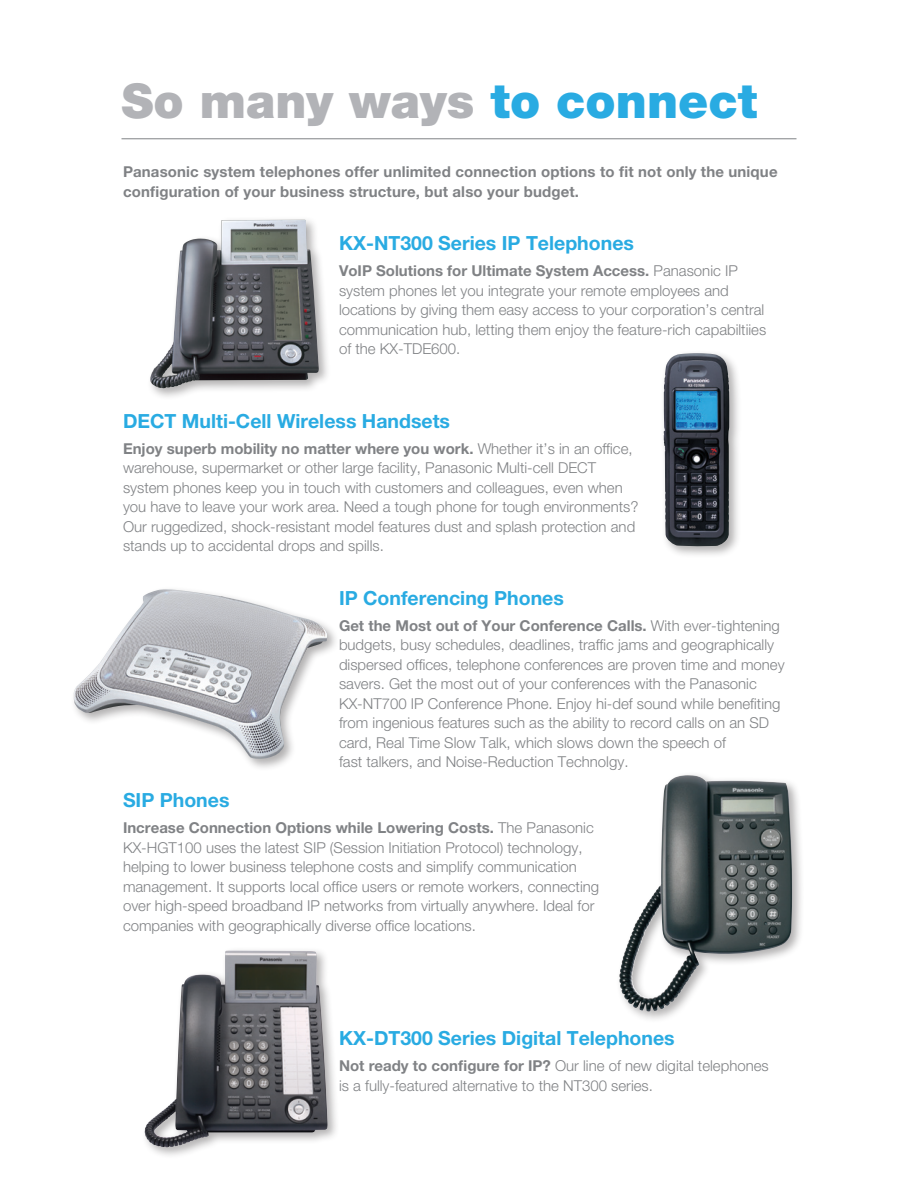
<style>
.page{position:relative;width:918px;height:1188px;background:#fff}
.page>*{position:absolute;margin:0;border:0;box-sizing:border-box;transform-origin:0 0}
.t1{font:900 48px "Helvetica Neue";color:#b2b3b7}
.t2{font:700 19.5px "Helvetica Neue";color:#29abe2}
.t3{font:300 15px/19.5px "Helvetica Neue";color:#808285}
.t4{font:700 15px/19.5px "Helvetica Neue";letter-spacing:.01em;color:#808285}
.s1{color:#29abe2}
.s2{font-weight:700}
</style>
<div class="page">
<hr style="left:122px;top:138px;width:674px;height:1px;background:#808285">
<div style="left:146px;top:216px;width:185px;height:184px;background:#231f20;opacity:.35"></div>
<img style="left:150px;top:220px;width:169px;height:169px">
<div style="left:659px;top:349px;width:83px;height:209px;background:#231f20;opacity:.35"></div>
<img style="left:663px;top:353px;width:66px;height:193px">
<div style="left:615px;top:771px;width:189px;height:253px;background:#231f20;opacity:.35"></div>
<img style="left:619px;top:777px;width:58px;height:235px">
<div style="left:70px;top:585px;width:269px;height:186px;background:#231f20;opacity:.35"></div>
<img style="left:73px;top:589px;width:254px;height:171px">
<div style="left:141px;top:946px;width:198px;height:213px;background:#231f20;opacity:.35"></div>
<img style="left:145px;top:951px;width:82px;height:196px">
<p class="t1" style="left:122px;top:72px;width:637px">So many ways <span class="s1">to connect</span></p>
<p class="t4" style="left:123px;top:162px;width:656px">Panasonic system telephones offer unlimited connection options to fit not only the unique configuration of your business structure, but also your budget.</p>
<p class="t2" style="left:339px;top:231px;width:297px">KX-NT300 Series IP Telephones</p>
<p class="t3" style="left:339px;top:261px;width:429px"><span class="s2">VoIP Solutions for Ultimate System Access.</span> Panasonic IP system phones let you integrate your remote employees and locations by giving them easy access to your corporation’s central communication hub, letting them enjoy the feature-rich capabiltiies of the KX-TDE600.</p>
<p class="t2" style="left:123px;top:409px;width:329px">DECT Multi-Cell Wireless Handsets</p>
<p class="t3" style="left:123px;top:438px;width:517px"><span class="s2">Enjoy superb mobility no matter where you work.</span> Whether it’s in an office, warehouse, supermarket or other large facility, Panasonic Multi-cell DECT system phones keep you in touch with customers and colleagues, even when you have to leave your work area. Need a tough phone for tough environments?<br>Our ruggedized, shock-resistant model features dust and splash protection and stands up to accidental drops and spills.</p>
<p class="t2" style="left:339px;top:586px;width:226px">IP Conferencing Phones</p>
<p class="t3" style="left:339px;top:615px;width:447px"><span class="s2">Get the Most out of Your Conference Calls.</span> With ever-tightening budgets, busy schedules, deadlines, traffic jams and geographically dispersed offices, telephone conferences are proven time and money savers. Get the most out of your conferences with the Panasonic KX-NT700 IP Conference Phone. Enjoy hi-def sound while benefiting from ingenious features such as the ability to record calls on an SD card, Real Time Slow Talk, which slows down the speech of<br>fast talkers, and Noise-Reduction Technolgy.</p>
<p class="t2" style="left:123px;top:788px;width:108px">SIP Phones</p>
<p class="t3" style="left:123px;top:818px;width:478px"><span class="s2">Increase Connection Options while Lowering Costs.</span> The Panasonic KX-HGT100 uses the latest SIP (Session Initiation Protocol) technology, helping to lower business telephone costs and simplify communication management. It supports local office users or remote workers, connecting over high-speed broadband IP networks from virtually anywhere. Ideal for companies with geographically diverse office locations.</p>
<p class="t2" style="left:339px;top:1026px;width:337px">KX-DT300 Series Digital Telephones</p>
<p class="t3" style="left:339px;top:1056px;width:431px"><span class="s2">Not ready to configure for IP?</span> Our line of new digital telephones is a fully-featured alternative to the NT300 series.</p>
</div>
